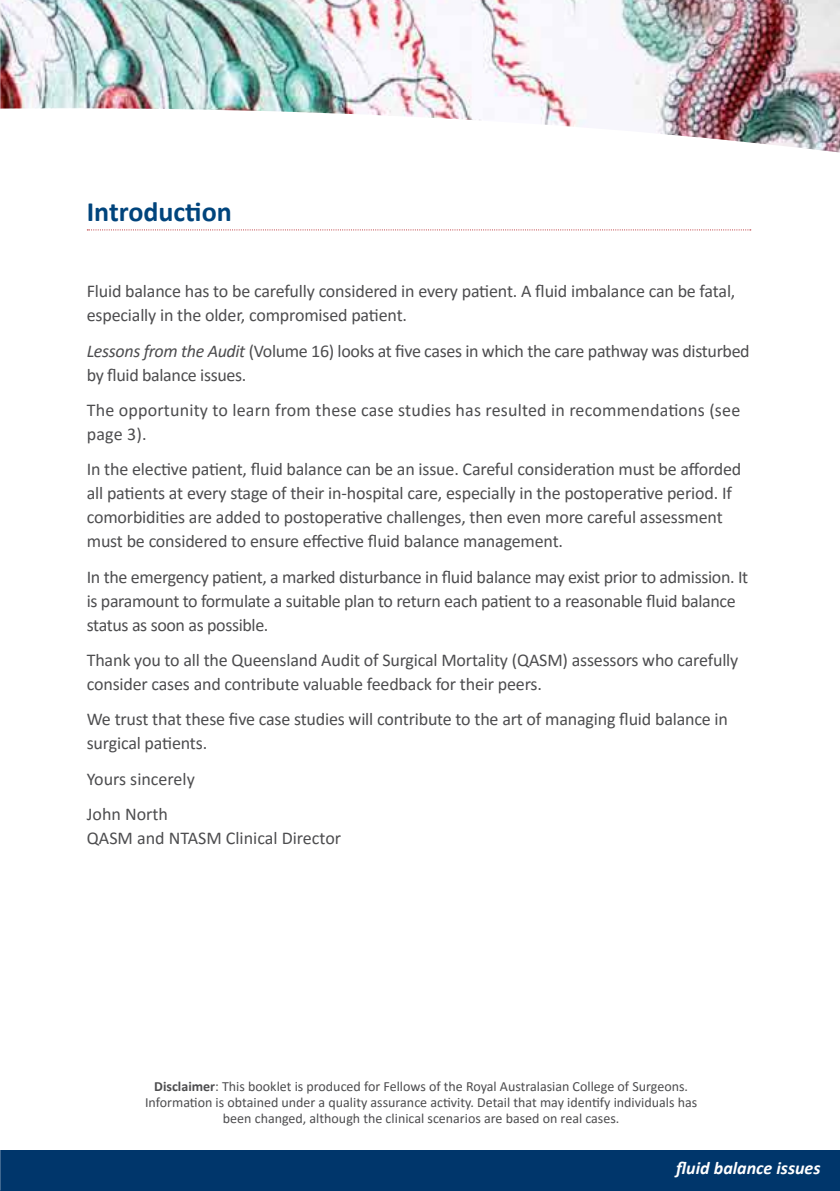
<style>
.page{position:relative;width:840px;height:1191px;background:#fff}
.page>*{position:absolute;margin:0;border:0;box-sizing:border-box;transform-origin:0 0}
.t1{font:700 28px "Calibri";color:#00447c}
.t2{font:18px/24px "Calibri";letter-spacing:-.01em;color:#4d4d4f}
.t3{font:18px/24px "Calibri";letter-spacing:.01em;color:#4d4d4f}
.t4{font:italic 700 18px "Calibri";color:#fff}
.t5{font:14px/16px "Calibri";color:#4d4d4f;text-align:center}
.s1{font-style:italic}
.s2{font-weight:700}
</style>
<div class="page">
<div style="left:0;top:1150px;width:839px;height:40px;background:#00366b"></div>
<div style="left:0;top:1168px;width:839px;height:23px;background:#00366b"></div>
<img style="left:0;top:0;width:839px;height:152px">
<svg style="left:87px;top:229px;width:663px;height:1px"></svg>
<h1 class="t1" style="left:87px;top:192px;width:146px">Introduction</h1>
<p class="t2" style="left:87px;top:279px;width:649px">Fluid balance has to be carefully considered in every patient. A fluid imbalance can be fatal, especially in the older, compromised patient.</p>
<p class="t2" style="left:87px;top:338px;width:664px"><span class="s1">Lessons from the Audit</span> (Volume 16) looks at five cases in which the care pathway was disturbed by fluid balance issues.</p>
<p class="t3" style="left:87px;top:397px;width:654px">The opportunity to learn from these case studies has resulted in recommendations (see page 3).</p>
<p class="t2" style="left:87px;top:457px;width:655px">In the elective patient, fluid balance can be an issue. Careful consideration must be afforded all patients at every stage of their in-hospital care, especially in the postoperative period. If comorbidities are added to postoperative challenges, then even more careful assessment must be considered to ensure effective fluid balance management.</p>
<p class="t2" style="left:87px;top:564px;width:662px">In the emergency patient, a marked disturbance in fluid balance may exist prior to admission. It is paramount to formulate a suitable plan to return each patient to a reasonable fluid balance status as soon as possible.</p>
<p class="t2" style="left:87px;top:647px;width:652px">Thank you to all the Queensland Audit of Surgical Mortality (QASM) assessors who carefully consider cases and contribute valuable feedback for their peers.</p>
<p class="t2" style="left:87px;top:707px;width:642px">We trust that these five case studies will contribute to the art of managing fluid balance in surgical patients.</p>
<p class="t2" style="left:87px;top:760px;width:109px;line-height:35.4px">Yours sincerely<br>John North</p>
<p class="t2" style="left:87px;top:825px;width:256px">QASM and NTASM Clinical Director</p>
<p class="t5" style="left:145px;top:1077px;width:553px"><span class="s2">Disclaimer</span>: This booklet is produced for Fellows of the Royal Australasian College of Surgeons.<br>Information is obtained under a quality assurance activity. Detail that may identify individuals has been changed, although the clinical scenarios are based on real cases.</p>
<p class="t4" style="left:676px;top:1155px;width:146px">fluid balance issues</p>
</div>
